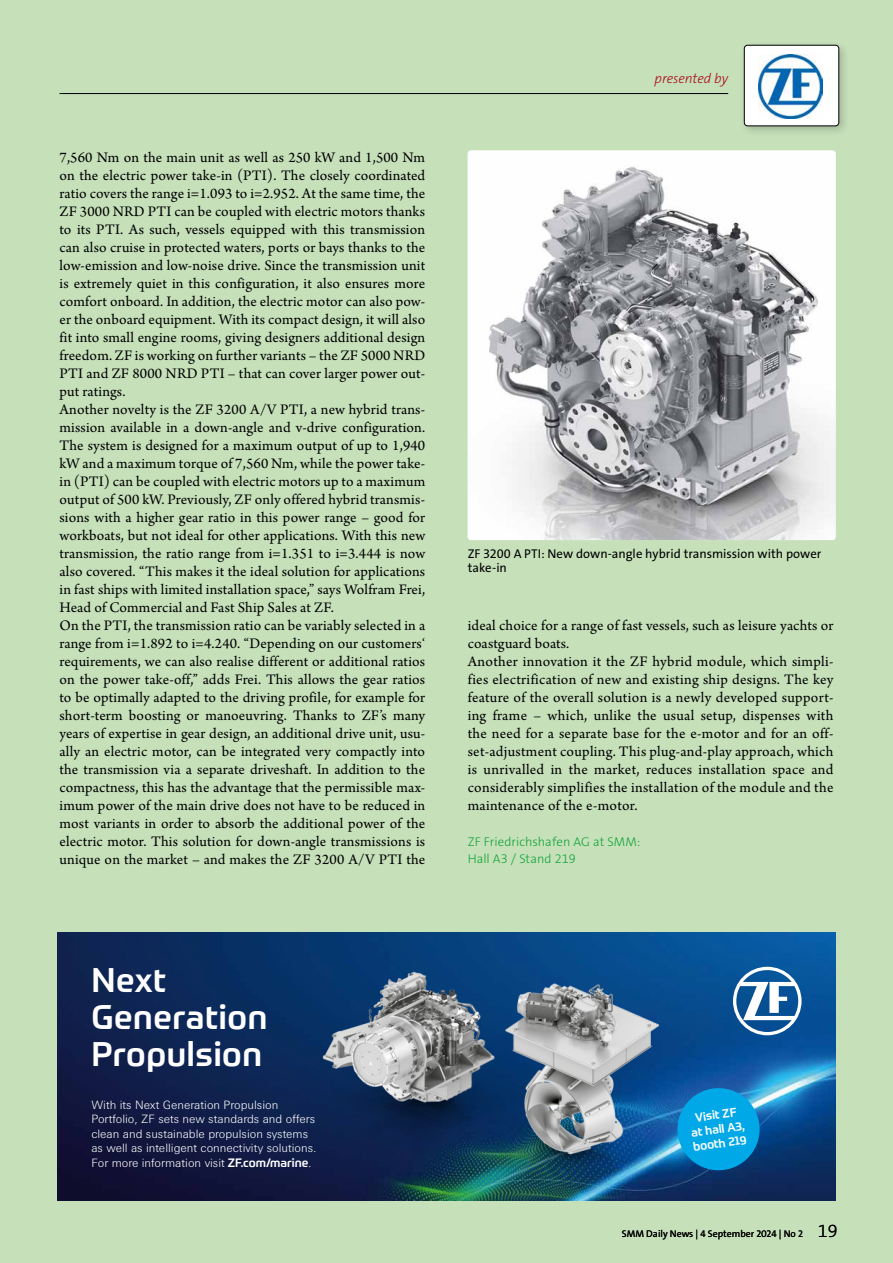
<style>
.page{position:relative;width:893px;height:1263px;background:#c6e0ba}
.page>*{position:absolute;margin:0;border:0;box-sizing:border-box;transform-origin:0 0}
.t1{font:500 33.6px/36.9px "ZF Prometo";letter-spacing:.02em;color:#fff}
.t2{font:15.3px/18px "Arno Pro";letter-spacing:.01em;color:#000}
.t3{font:italic 300 13.8px "The Sans Os F";letter-spacing:-.005em;color:#ab0e19}
.t4{font:12.75px/14.2px "The Sans Os F";color:#000}
.t5{font:300 12.75px/16.5px "The Sans Os F";letter-spacing:.005em;color:#13a538}
.t6{font:300 12px/14.4px "ZF Sans";color:#fff}
.t7{font:500 12px/14.4px "ZF Prometo";color:#fff;text-align:center}
.t8{font:9.75px "The Sans Os F";color:#000}
.s1{font-family:"ZF Prometo";font-weight:500}
.s2{font-weight:300;font-size:18px}
</style>
<div class="page">
<hr style="left:60px;top:93px;width:668px;height:1px;background:#000">
<div style="left:739px;top:40px;width:111px;height:97px;background:#000;opacity:.2"></div>
<div style="left:744px;top:45px;width:95px;height:81px;background:#fff;border-radius:3px"></div>
<div style="left:744px;top:45px;width:95px;height:81px;border:1px solid #000;border-radius:3px"></div>
<img style="left:758px;top:55px;width:64px;height:64px">
<img style="left:57px;top:933px;width:779px;height:268px">
<img style="left:297px;top:965px;width:284px;height:223px">
<img style="left:413px;top:978px;width:264px;height:223px">
<svg style="left:733px;top:967px;width:68px;height:68px;background:#5f8ebb"></svg>
<div style="left:677px;top:1088px;width:83px;height:82px;background:#00a8e7;border-radius:50%"></div>
<img style="left:468px;top:151px;width:368px;height:389px">
<p class="t2" style="left:60px;top:149px;width:367px">7,560 Nm on the main unit as well as 250 kW and 1,500 Nm on the electric power take-in (PTI). The closely coordinated ratio covers the range i=1.093 to i=2.952. At the same time, the ZF 3000 NRD PTI can be coupled with electric motors thanks to its PTI. As such, vessels equipped with this transmission can also cruise in protected waters, ports or bays thanks to the low-emission and low-noise drive. Since the transmission unit is extremely quiet in this configuration, it also ensures more comfort onboard. In addition, the electric motor can also pow&shy;er the onboard equipment. With its compact design, it will also fit into small engine rooms, giving designers additional design freedom. ZF is working on further variants – the ZF 5000 NRD PTI and ZF 8000 NRD PTI – that can cover larger power out&shy;put ratings.<br>Another novelty is the ZF 3200 A/V PTI, a new hybrid trans&shy;mission available in a down-angle and v-drive configuration.<br>The system is designed for a maximum output of up to 1,940 kW and a maximum torque of 7,560 Nm, while the power take&shy;in (PTI) can be coupled with electric motors up to a maximum output of 500 kW. Previously, ZF only offered hybrid transmis&shy;sions with a higher gear ratio in this power range – good for workboats, but not ideal for other applications. With this new transmission, the ratio range from i=1.351 to i=3.444 is now also covered. “This makes it the ideal solution for applications in fast ships with limited installation space,” says Wolfram Frei, Head of Commercial and Fast Ship Sales at ZF.<br>On the PTI, the transmission ratio can be variably selected in a range from i=1.892 to i=4.240. “Depending on our customers‘ requirements, we can also realise different or additional ratios on the power take-off,” adds Frei. This allows the gear ratios to be optimally adapted to the driving profile, for example for short-term boosting or manoeuvring. Thanks to ZF’s many years of expertise in gear design, an additional drive unit, usu&shy;ally an electric motor, can be integrated very compactly into the transmission via a separate driveshaft. In addition to the compactness, this has the advantage that the permissible max&shy;imum power of the main drive does not have to be reduced in most variants in order to absorb the additional power of the electric motor. This solution for down-angle transmissions is unique on the market – and makes the ZF 3200 A/V PTI the</p>
<h1 class="t1" style="left:91px;top:961px;width:177px">Next<br>Generation<br>Propulsion</h1>
<p class="t6" style="left:91px;top:1098px;width:227px">With its Next Generation Propulsion Portfolio, ZF sets new standards and offers clean and sustainable propulsion systems as well as intelligent connectivity solutions.<br>For more information visit <span class="s1">ZF.com/marine</span>.</p>
<p class="t3" style="left:655px;top:69px;width:75px">presented by</p>
<p class="t4" style="left:468px;top:547px;width:355px">ZF 3200 A PTI: New down-angle hybrid transmission with power take-in</p>
<p class="t2" style="left:468px;top:617px;width:367px">ideal choice for a range of fast vessels, such as leisure yachts or coastguard boats.<br>Another innovation it the ZF hybrid module, which simpli&shy;fies electrification of new and existing ship designs. The key feature of the overall solution is a newly developed support&shy;ing frame – which, unlike the usual setup, dispenses with the need for a separate base for the e-motor and for an off&shy;set-adjustment coupling. This plug-and-play approach, which is unrivalled in the market, reduces installation space and considerably simplifies the installation of the module and the maintenance of the e-motor.</p>
<p class="t5" style="left:468px;top:834px;width:174px">ZF Friedrichshafen AG at SMM:<br>Hall A3 / Stand 219</p>
<p class="t7" style="left:688px;top:1111px;width:55px;rotate:-8deg">Visit ZF at hall A3, booth 219</p>
<p class="t8" style="left:622px;top:1228px;width:217px">SMM Daily News | 4 September 2024 | No 2 <span class="s2">19</span></p>
</div>
